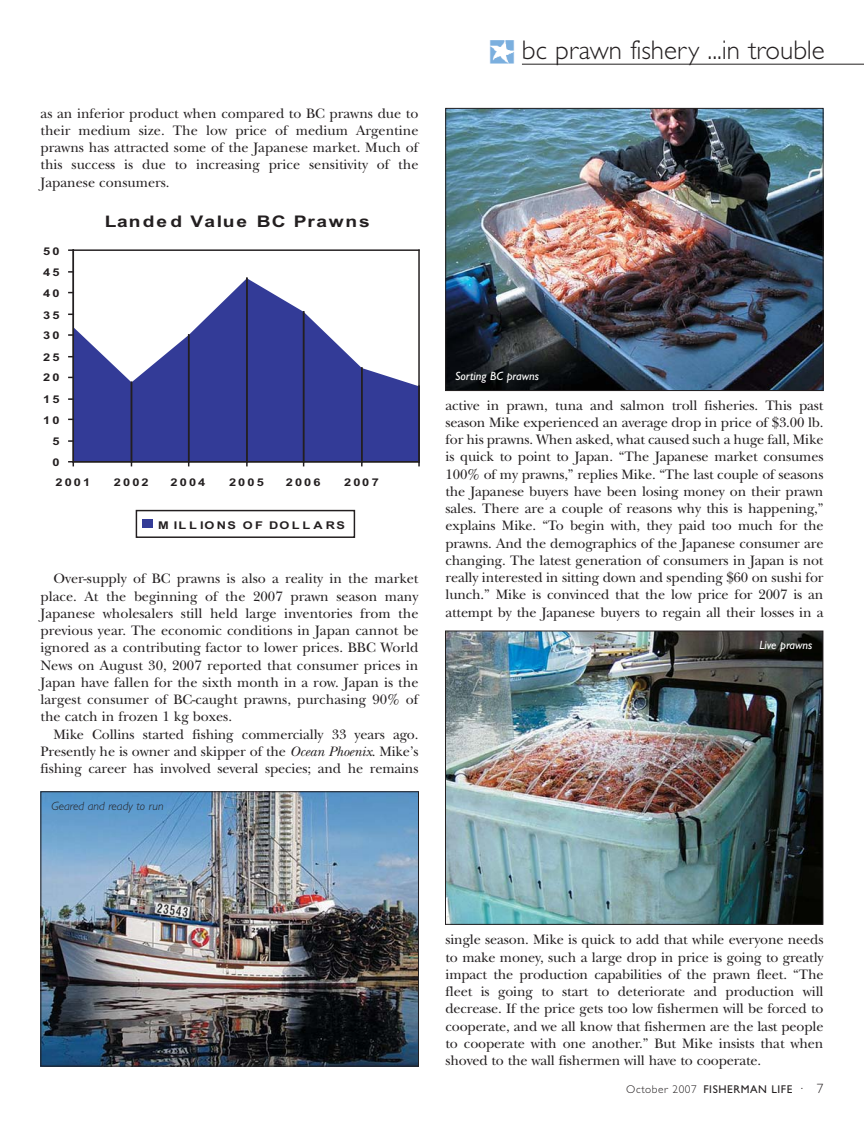
<style>
.page{position:relative;width:864px;height:1134px;background:#fff}
.page>*{position:absolute;margin:0;border:0;box-sizing:border-box;transform-origin:0 0}
.t1{font:300 27px "Gill Sans";color:#231f20}
.t2{font:700 16.05px "Arial";letter-spacing:.085em;color:#231f20;scale:1.2 1}
.t3{font:14.25px/17.2px "New Baskerville";letter-spacing:-.01em;color:#231f20;text-align:justify}
.t4{font:italic 12px "Gill Sans";color:#fff}
.t5{font:italic 300 12px "Gill Sans";color:#231f20}
.t6{font:11.25px "Gill Sans";letter-spacing:.05em;color:#231f20}
.t7{font:700 10.65px "Arial";letter-spacing:.175em;color:#231f20;scale:1.2 1}
.s1{font-style:italic}
.s2{font-weight:300}
.s3{font-weight:300;font-size:13.5px}
</style>
<div class="page">
<hr style="left:522px;top:64px;width:342px;height:1px;background:#231f20">
<img style="left:489px;top:40px;width:26px;height:24px">
<hr style="left:73px;top:249px;width:346px;height:2px;background:#231f20">
<hr style="left:418px;top:250px;width:2px;height:212px;background:#231f20">
<svg style="left:74px;top:278px;width:345px;height:183px;fill:#333b97"></svg>
<hr style="left:131px;top:382px;width:1px;height:80px;background:#231f20">
<hr style="left:188px;top:335px;width:1px;height:127px;background:#231f20">
<hr style="left:246px;top:278px;width:2px;height:184px;background:#231f20">
<hr style="left:303px;top:312px;width:1px;height:150px;background:#231f20">
<hr style="left:361px;top:368px;width:2px;height:94px;background:#231f20">
<hr style="left:418px;top:386px;width:2px;height:76px;background:#231f20">
<hr style="left:73px;top:250px;width:1px;height:212px;background:#231f20">
<hr style="left:73px;top:461px;width:346px;height:2px;background:#231f20">
<svg style="left:69px;top:461px;width:5px;height:5px"></svg>
<div style="left:136px;top:510px;width:219px;height:28px;border:1px solid #231f20"></div>
<div style="left:142px;top:519px;width:11px;height:9px;background:#333b97"></div>
<img style="left:42px;top:793px;width:375px;height:271px">
<div style="left:40px;top:791px;width:379px;height:275px;border:1px solid #231f20"></div>
<img style="left:447px;top:633px;width:374px;height:290px">
<div style="left:445px;top:631px;width:378px;height:294px;border:1px solid #231f20"></div>
<img style="left:447px;top:110px;width:375px;height:279px">
<div style="left:445px;top:108px;width:379px;height:283px;border:1px solid #231f20"></div>
<p class="t3" style="left:40px;top:106px;width:380px">as an inferior product when compared to BC prawns due to their medium size. The low price of medium Argentine prawns has attracted some of the Japanese market. Much of this success is due to increasing price sensitivity of the Japanese consumers.</p>
<p class="t7" style="left:43px;top:245px;width:15px">50</p>
<p class="t7" style="left:43px;top:266px;width:15px">45</p>
<p class="t7" style="left:43px;top:287px;width:15px">40</p>
<p class="t7" style="left:43px;top:309px;width:15px">35</p>
<p class="t7" style="left:43px;top:329px;width:15px">30</p>
<p class="t7" style="left:43px;top:351px;width:15px">25</p>
<p class="t7" style="left:43px;top:371px;width:15px">20</p>
<p class="t7" style="left:43px;top:393px;width:15px">15</p>
<p class="t7" style="left:43px;top:414px;width:15px">10</p>
<p class="t7" style="left:53px;top:436px;width:7px">5</p>
<p class="t7" style="left:53px;top:456px;width:7px">0</p>
<p class="t2" style="left:105px;top:212px;width:222px">Landed Value BC Prawns</p>
<p class="t7" style="left:56px;top:477px;width:30px">2001</p>
<p class="t7" style="left:114px;top:477px;width:30px">2002</p>
<p class="t7" style="left:170px;top:477px;width:30px">2004</p>
<p class="t7" style="left:229px;top:477px;width:30px">2005</p>
<p class="t7" style="left:286px;top:477px;width:30px">2006</p>
<p class="t7" style="left:344px;top:477px;width:30px">2007</p>
<p class="t7" style="left:158px;top:519px;width:157px">M ILLIONS OF DOLLARS</p>
<p class="t3" style="left:40px;top:572px;width:380px;text-indent:13px">Over-supply of BC prawns is also a reality in the market place. At the beginning of the 2007 prawn season many Japanese wholesalers still held large inventories from the previous year. The economic conditions in Japan cannot be ignored as a contributing factor to lower prices. BBC World News on August 30, 2007 reported that consumer prices in Japan have fallen for the sixth month in a row. Japan is the largest consumer of BC-caught prawns, purchasing 90% of the catch in frozen 1 kg boxes.</p>
<p class="t3" style="left:40px;top:727px;width:380px;text-indent:13px">Mike Collins started fishing commercially 33 years ago.<br>Presently he is owner and skipper of the <span class="s1">Ocean Phoenix</span>. Mike’s fishing career has involved several species; and he remains</p>
<p class="t5" style="left:51px;top:802px;width:114px">Geared and ready to run</p>
<h1 class="t1" style="left:522px;top:41px;width:304px">bc prawn fishery ...in trouble</h1>
<p class="t4" style="left:455px;top:372px;width:85px">Sorting BC prawns</p>
<p class="t3" style="left:446px;top:398px;width:380px">active in prawn, tuna and salmon troll fisheries. This past season Mike experienced an average drop in price of $3.00 lb. for his prawns. When asked, what caused such a huge fall, Mike is quick to point to Japan. “The Japanese market consumes 100% of my prawns,” replies Mike. “The last couple of seasons the Japanese buyers have been losing money on their prawn sales. There are a couple of reasons why this is happening,” explains Mike. “To begin with, they paid too much for the prawns. And the demographics of the Japanese consumer are changing. The latest generation of consumers in Japan is not really interested in sitting down and spending $60 on sushi for lunch.” Mike is convinced that the low price for 2007 is an attempt by the Japanese buyers to regain all their losses in a</p>
<p class="t4" style="left:760px;top:640px;width:54px">Live prawns</p>
<p class="t3" style="left:446px;top:933px;width:380px">single season. Mike is quick to add that while everyone needs to make money, such a large drop in price is going to greatly impact the production capabilities of the prawn fleet. “The fleet is going to start to deteriorate and production will decrease. If the price gets too low fishermen will be forced to cooperate, and we all know that fishermen are the last people to cooperate with one another.” But Mike insists that when shoved to the wall fishermen will have to cooperate.</p>
<p class="t6" style="left:626px;top:1085px;width:199px"><span class="s2">October 2007</span> FISHERMAN LIFE <span class="s3">· 7</span></p>
</div>
